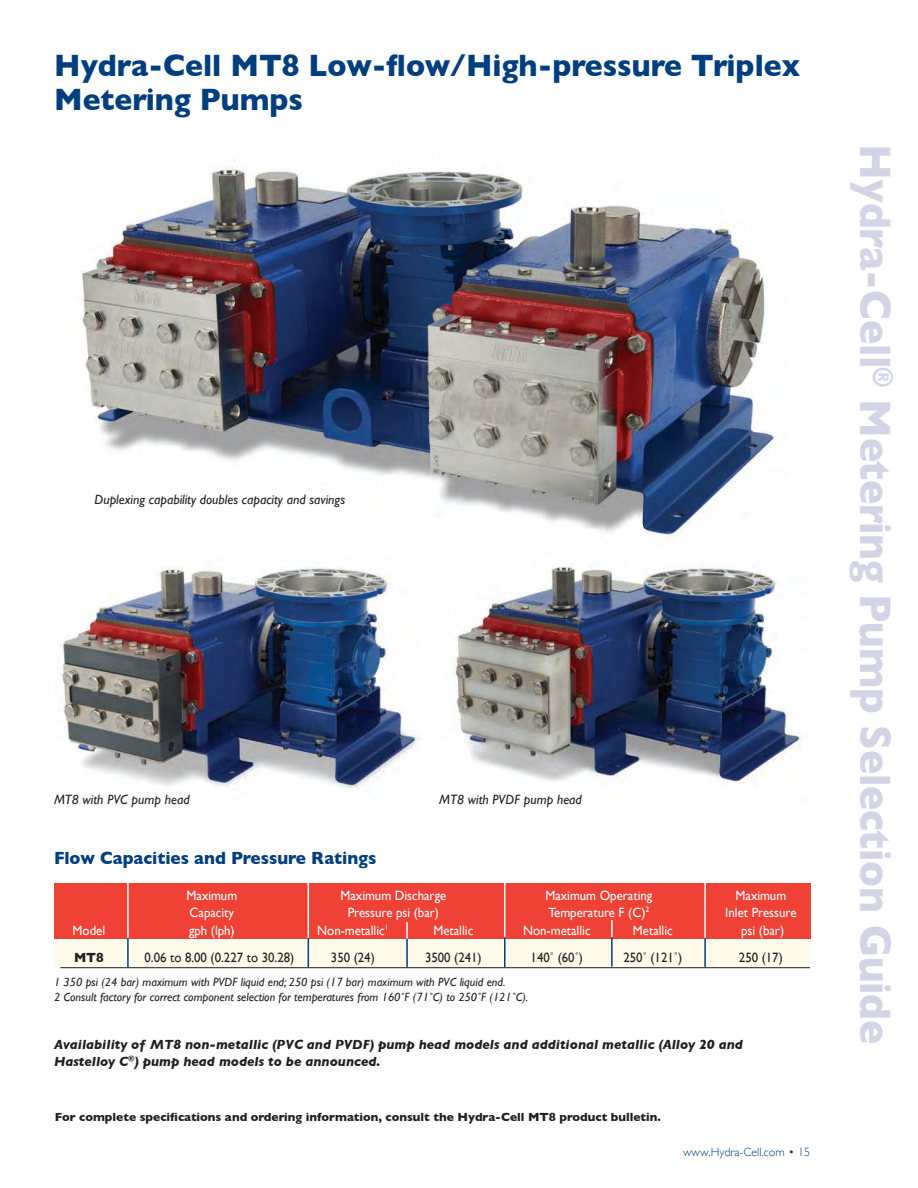
<style>
.page{position:relative;width:918px;height:1188px;background:#fff}
.page>*{position:absolute;margin:0;border:0;box-sizing:border-box;transform-origin:0 0}
.t1{font:700 45px "Gill Sans";letter-spacing:-.005em;color:#d4d4e7;scale:.9 1}
.t2{font:700 31.5px/34.5px "Gill Sans";color:#003e7e;scale:.95 1}
.t3{font:700 18px "Gill Sans";color:#003e7e;scale:.95 1}
.t4{font:13.5px "Gill Sans";color:#fff;scale:.95 1}
.t5{font:italic 700 13.5px/16.5px "Gill Sans";color:#231f20}
.t6{font:italic 13.5px "Gill Sans";color:#231f20}
.t7{font:13.5px "Gill Sans";color:#231f20;scale:.95 1}
.t8{font:700 13.5px "Gill Sans";color:#231f20;scale:.95 1}
.t9{font:italic 12px/15px "Gill Sans";color:#231f20}
.t10{font:700 12px "Gill Sans";color:#231f20}
.t11{font:300 12px "Gill Sans";color:#003e7e}
</style>
<div class="page">
<img style="left:453px;top:564px;width:355px;height:220px">
<img style="left:60px;top:567px;width:361px;height:222px">
<img style="left:81px;top:161px;width:697px;height:378px">
<div style="left:54px;top:937px;width:756px;height:31px;background:#fdfae9"></div>
<div style="left:54px;top:883px;width:756px;height:56px;background:#ef4135"></div>
<hr style="left:60px;top:940px;width:750px;height:1px;background:#fff">
<hr style="left:60px;top:967px;width:750px;height:1px;background:#231f20">
<hr style="left:127px;top:883px;width:2px;height:57px;background:#fff">
<hr style="left:127px;top:938px;width:2px;height:29px;background:#003e7e">
<hr style="left:308px;top:883px;width:1px;height:57px;background:#fff">
<svg style="left:308px;top:938px;width:1px;height:29px"></svg>
<hr style="left:504px;top:880px;width:2px;height:57px;background:#fff">
<hr style="left:504px;top:938px;width:2px;height:29px;background:#003e7e">
<hr style="left:704px;top:883px;width:2px;height:57px;background:#fff">
<hr style="left:704px;top:938px;width:2px;height:29px;background:#003e7e">
<hr style="left:406px;top:938px;width:2px;height:29px;background:#003e7e">
<svg style="left:406px;top:922px;width:2px;height:17px"></svg>
<hr style="left:611px;top:937px;width:2px;height:30px;background:#003e7e">
<svg style="left:611px;top:920px;width:2px;height:17px"></svg>
<h2 class="t2" style="left:54px;top:47px;width:787px">Hydra-Cell MT8 Low-flow/High-pressure Triplex<br>Metering Pumps</h2>
<p class="t6" style="left:94px;top:494px;width:252px">Duplexing capability doubles capacity and savings</p>
<p class="t6" style="left:54px;top:792px;width:137px">MT8 with PVC pump head</p>
<p class="t6" style="left:439px;top:792px;width:144px">MT8 with PVDF pump head</p>
<h3 class="t3" style="left:54px;top:844px;width:341px">Flow Capacities and Pressure Ratings</h3>
<p class="t4" style="left:187px;top:888px;width:55px">Maximum</p>
<p class="t4" style="left:340px;top:888px;width:113px">Maximum Discharge</p>
<p class="t4" style="left:545px;top:888px;width:114px">Maximum Operating</p>
<p class="t4" style="left:736px;top:890px;width:55px">Maximum</p>
<p class="t4" style="left:190px;top:904px;width:48px">Capacity</p>
<p class="t4" style="left:348px;top:904px;width:98px">Pressure psi (bar)</p>
<p class="t4" style="left:548px;top:904px;width:108px">Temperature F (C)<sup>2</sup></p>
<p class="t4" style="left:725px;top:907px;width:76px">Inlet Pressure</p>
<p class="t4" style="left:73px;top:922px;width:36px">Model</p>
<p class="t4" style="left:189px;top:922px;width:50px">gph (lph)</p>
<p class="t4" style="left:317px;top:922px;width:76px">Non-metallic<sup>1</sup></p>
<p class="t4" style="left:433px;top:922px;width:44px">Metallic</p>
<p class="t4" style="left:523px;top:922px;width:73px">Non-metallic</p>
<p class="t4" style="left:633px;top:922px;width:44px">Metallic</p>
<p class="t4" style="left:741px;top:922px;width:47px">psi (bar)</p>
<p class="t8" style="left:74px;top:947px;width:33px">MT8</p>
<p class="t7" style="left:144px;top:949px;width:159px">0.06 to 8.00 (0.227 to 30.28)</p>
<p class="t7" style="left:331px;top:949px;width:48px">350 (24)</p>
<p class="t7" style="left:425px;top:949px;width:61px">3500 (241)</p>
<p class="t7" style="left:531px;top:949px;width:57px">140˚ (60˚)</p>
<p class="t7" style="left:623px;top:949px;width:63px">250˚ (121˚)</p>
<p class="t7" style="left:739px;top:949px;width:48px">250 (17)</p>
<p class="t9" style="left:54px;top:975px;width:476px">1 350 psi (24 bar) maximum with PVDF liquid end; 250 psi (17 bar) maximum with PVC liquid end.<br>2 Consult factory for correct component selection for temperatures from 160˚F (71˚C) to 250˚F (121˚C).</p>
<p class="t5" style="left:54px;top:1037px;width:690px">Availability of MT8 non-metallic (PVC and PVDF) pump head models and additional metallic (Alloy 20 and<br>Hastelloy C<sup>®</sup>) pump head models to be announced.</p>
<p class="t10" style="left:55px;top:1107px;width:608px">For complete specifications and ordering information, consult the Hydra-Cell MT8 product bulletin.</p>
<p class="t11" style="left:683px;top:1142px;width:128px">www.Hydra-Cell.com • 15</p>
<h1 class="t1" style="left:911px;top:144px;width:1002px;rotate:90deg">Hydra-Cell<sup>®</sup> Metering Pump Selection Guide</h1>
</div>
